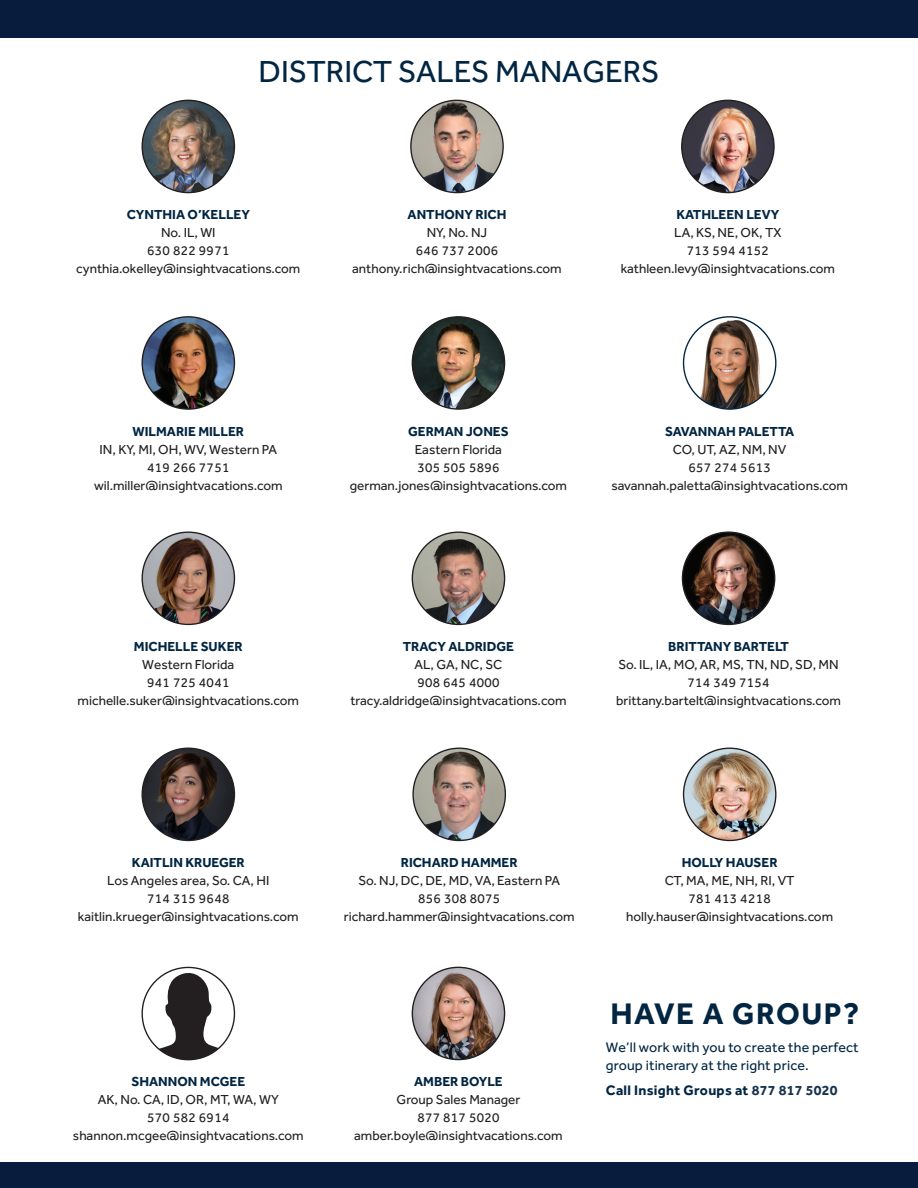
<style>
.page{position:relative;width:918px;height:1188px;background:#fff}
.page>*{position:absolute;margin:0;border:0;box-sizing:border-box;transform-origin:0 0}
.t1{font:31.5px "Effra";color:#022642}
.Paragraph_Style_4{font:700 30.9px "Effra";letter-spacing:.05em;color:#022642}
.Paragraph_Style_4-2{font:14.25px/18px "Effra";letter-spacing:.01em;color:#022642}
.Paragraph_Style_4-3{font:700 14.25px "Effra";letter-spacing:.02em;color:#022642}
.t2{font:13.5px "Effra";color:#231f20}
.t3{font:700 13.5px "Effra";color:#022642}
.t4{font:13.5px "Effra";letter-spacing:.025em;color:#231f20}
.s1{color:#17334e}
</style>
<div class="page">
<img style="left:142px;top:100px;width:92px;height:93px;border-radius:46px">
<img style="left:682px;top:100px;width:92px;height:93px;border-radius:46px">
<img style="left:684px;top:748px;width:92px;height:92px;border-radius:46px">
<svg style="left:142px;top:969px;width:92px;height:91px"></svg>
<img style="left:684px;top:317px;width:92px;height:92px;border-radius:46px">
<img style="left:142px;top:748px;width:92px;height:92px;border-radius:46px">
<img style="left:142px;top:317px;width:92px;height:92px;border-radius:46px">
<img style="left:411px;top:100px;width:92px;height:93px;border-radius:46px">
<img style="left:142px;top:532px;width:92px;height:92px;border-radius:46px">
<img style="left:413px;top:748px;width:92px;height:92px;border-radius:46px">
<img style="left:682px;top:532px;width:93px;height:92px;border-radius:46px">
<img style="left:412px;top:317px;width:93px;height:92px;border-radius:46px">
<img style="left:412px;top:532px;width:93px;height:92px;border-radius:46px">
<img style="left:412px;top:967px;width:93px;height:93px;border-radius:46px">
<div style="left:0;top:0;width:918px;height:38px;background:#081d3e"></div>
<div style="left:0;top:1162px;width:918px;height:26px;background:#081d3e"></div>
<p class="t1" style="left:259px;top:53px;width:402px">DISTRICT SALES MANAGERS</p>
<p class="t3" style="left:127px;top:206px;width:125px">CYNTHIA O’KELLEY</p>
<p class="t2" style="left:161px;top:225px;width:56px">No. IL, WI</p>
<p class="t4" style="left:147px;top:243px;width:84px">630 822 9971</p>
<p class="t2" style="left:76px;top:261px;width:226px">cynthia.okelley@insightvacations.com</p>
<p class="t3" style="left:408px;top:206px;width:100px">ANTHONY RICH</p>
<p class="t2" style="left:427px;top:225px;width:62px">NY, No. NJ</p>
<p class="t4" style="left:416px;top:243px;width:84px">646 737 2006</p>
<p class="t2" style="left:352px;top:261px;width:211px">anthony.rich@insightvacations.com</p>
<p class="t3" style="left:676px;top:206px;width:104px">KATHLEEN LEVY</p>
<p class="t2" style="left:674px;top:225px;width:109px">LA, KS, NE, OK, TX</p>
<p class="t4" style="left:687px;top:243px;width:84px">713 594 4152</p>
<p class="t2" style="left:621px;top:261px;width:216px">kathleen.levy@insightvacations.com</p>
<p class="t3" style="left:133px;top:423px;width:113px">WILMARIE MILLER</p>
<p class="t2" style="left:100px;top:441px;width:179px">IN, KY, MI, OH, WV, Western PA</p>
<p class="t4" style="left:147px;top:459px;width:84px">419 266 7751</p>
<p class="t2" style="left:94px;top:477px;width:190px">wil.miller@insightvacations.com</p>
<p class="t3" style="left:408px;top:423px;width:102px">GERMAN JONES</p>
<p class="t2" style="left:415px;top:441px;width:89px">Eastern Florida</p>
<p class="t4" style="left:417px;top:459px;width:84px">305 505 5896</p>
<p class="t2" style="left:350px;top:477px;width:219px">german.jones@insightvacations.com</p>
<p class="t3" style="left:665px;top:423px;width:130px">SAVANNAH PALETTA</p>
<p class="t2" style="left:673px;top:441px;width:115px">CO, UT, AZ, NM, NV</p>
<p class="t4" style="left:689px;top:459px;width:84px">657 274 5613</p>
<p class="t2" style="left:611px;top:477px;width:238px">savannah.paletta@insightvacations.com</p>
<p class="t3" style="left:134px;top:638px;width:110px">MICHELLE SUKER</p>
<p class="t2" style="left:142px;top:657px;width:94px">Western Florida</p>
<p class="t4" style="left:147px;top:675px;width:84px">941 725 4041</p>
<p class="t2" style="left:78px;top:693px;width:223px">michelle.suker@insightvacations.com</p>
<p class="t3" style="left:403px;top:638px;width:113px">TRACY ALDRIDGE</p>
<p class="t2" style="left:415px;top:657px;width:89px">AL, GA, NC, SC</p>
<p class="t4" style="left:417px;top:675px;width:84px">908 645 4000</p>
<p class="t2" style="left:350px;top:693px;width:218px">tracy.aldridge@insightvacations.com</p>
<p class="t3" style="left:668px;top:638px;width:122px">BRITTANY BARTELT</p>
<p class="t2" style="left:618px;top:657px;width:222px">So. IL, IA, MO, AR, MS, TN, ND, SD, MN</p>
<p class="t4" style="left:688px;top:675px;width:84px">714 349 7154</p>
<p class="t2" style="left:616px;top:693px;width:226px">brittany.bartelt@insightvacations.com</p>
<p class="t3" style="left:132px;top:854px;width:114px">KAITLIN KRUEGER</p>
<p class="t2" style="left:107px;top:873px;width:164px">Los Angeles area, So. CA, HI</p>
<p class="t4" style="left:147px;top:891px;width:84px">714 315 9648</p>
<p class="t2" style="left:78px;top:909px;width:222px">kaitlin.krueger@insightvacations.com</p>
<p class="t3" style="left:131px;top:1074px;width:115px">SHANNON MCGEE</p>
<p class="t2" style="left:98px;top:1092px;width:182px">AK, No. CA, ID, OR, MT, WA, WY</p>
<p class="t4" style="left:147px;top:1110px;width:84px">570 582 6914</p>
<p class="t2" style="left:73px;top:1128px;width:232px">shannon.mcgee@insightvacations.com</p>
<p class="t3" style="left:401px;top:854px;width:118px">RICHARD HAMMER</p>
<p class="t2" style="left:358px;top:873px;width:203px">So. NJ, DC, DE, MD, VA, Eastern PA</p>
<p class="t4" style="left:418px;top:891px;width:84px">856 308 8075</p>
<p class="t2" style="left:344px;top:909px;width:232px">richard.hammer@insightvacations.com</p>
<p class="t3" style="left:414px;top:1073px;width:90px">AMBER BOYLE</p>
<p class="t2" style="left:397px;top:1092px;width:125px">Group Sales Manager</p>
<p class="t4" style="left:417px;top:1110px;width:84px">877 817 5020</p>
<p class="t2" style="left:354px;top:1128px;width:210px">amber.boyle@insightvacations.com</p>
<p class="t3" style="left:682px;top:854px;width:97px">HOLLY HAUSER</p>
<p class="t2" style="left:665px;top:873px;width:131px">CT, MA, ME, NH, RI, VT</p>
<p class="t4" style="left:689px;top:891px;width:84px">781 413 4218</p>
<p class="t2" style="left:626px;top:909px;width:208px">holly.hauser@insightvacations.com</p>
<p class="Paragraph_Style_4" style="left:611px;top:995px;width:250px">HAVE A GROUP?</p>
<p class="Paragraph_Style_4-2" style="left:606px;top:1038px;width:254px">We’ll work with you to create the perfect group itinerary at the right price.</p>
<p class="Paragraph_Style_4-3" style="left:606px;top:1081px;width:233px">Call Insight Groups at <span class="s1">877 817 5020</span></p>
</div>
